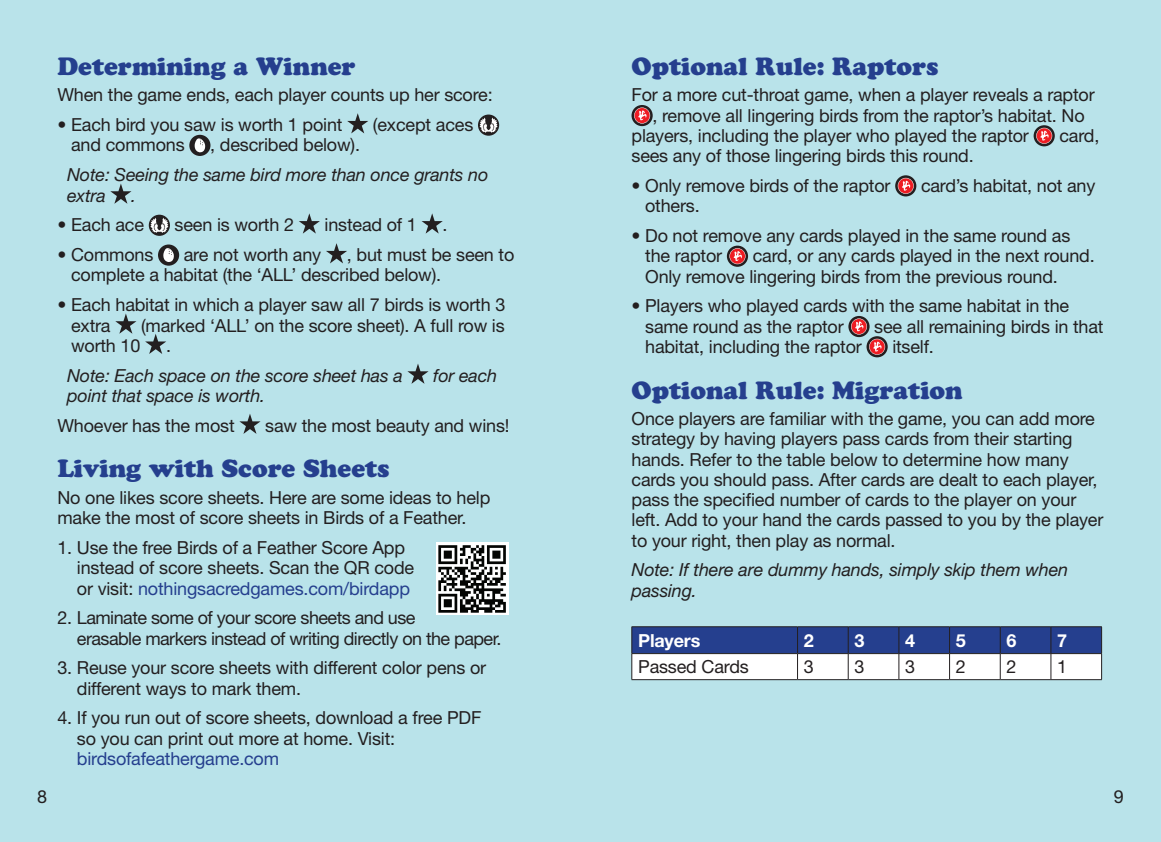
<style>
.page{position:relative;width:1161px;height:842px;background:#b9e3ea}
.page>*{position:absolute;margin:0;border:0;box-sizing:border-box;transform-origin:0 0}
.t1{font:24.75px "Cooper Black Std";color:#253f8e}
.Paragraph{font:18px/20.2px "Helvetica Neue";letter-spacing:-.01em;color:#231f20}
.List{font:18px/20.2px "Helvetica Neue";letter-spacing:-.01em;color:#231f20}
.List-2{font:italic 18px/20.2px "Helvetica Neue";letter-spacing:-.01em;color:#231f20}
.List-3{font:18px/20.2px "Helvetica Neue";letter-spacing:-.03em;color:#231f20}
.Paragraph-2{font:italic 18px/20.2px "Helvetica Neue";letter-spacing:-.01em;color:#231f20}
.Paragraph-3{font:700 18px "Helvetica Neue";letter-spacing:-.01em;color:#fff}
.s1{color:#253f8e}
</style>
<div class="page">
<svg style="left:347px;top:113px;width:21px;height:20px"></svg>
<svg style="left:478px;top:115px;width:21px;height:21px"></svg>
<svg style="left:480px;top:118px;width:17px;height:15px"></svg>
<div style="left:189px;top:135px;width:21px;height:21px;background:#231f20;border-radius:50%"></div>
<svg style="left:194px;top:138px;width:12px;height:14px"></svg>
<svg style="left:110px;top:184px;width:21px;height:20px"></svg>
<div style="left:149px;top:215px;width:21px;height:21px;background:#231f20;border-radius:50%"></div>
<svg style="left:150px;top:218px;width:18px;height:15px"></svg>
<svg style="left:299px;top:213px;width:21px;height:21px"></svg>
<svg style="left:422px;top:213px;width:21px;height:21px"></svg>
<div style="left:158px;top:244px;width:21px;height:22px;background:#231f20;border-radius:50%"></div>
<svg style="left:163px;top:248px;width:11px;height:14px"></svg>
<svg style="left:326px;top:243px;width:21px;height:20px"></svg>
<svg style="left:115px;top:313px;width:21px;height:21px"></svg>
<svg style="left:145px;top:334px;width:21px;height:20px"></svg>
<svg style="left:407px;top:364px;width:21px;height:20px"></svg>
<svg style="left:239px;top:414px;width:22px;height:20px"></svg>
<hr style="left:631px;top:626px;width:166px;height:1px;background:#231f20">
<hr style="left:797px;top:626px;width:51px;height:1px;background:#231f20">
<hr style="left:848px;top:626px;width:51px;height:1px;background:#231f20">
<hr style="left:899px;top:626px;width:50px;height:1px;background:#231f20">
<hr style="left:949px;top:626px;width:51px;height:1px;background:#231f20">
<hr style="left:1000px;top:626px;width:51px;height:1px;background:#231f20">
<hr style="left:1051px;top:626px;width:51px;height:1px;background:#231f20">
<svg style="left:631px;top:627px;width:471px;height:53px"></svg>
<hr style="left:631px;top:653px;width:166px;height:1px;background:#231f20">
<hr style="left:797px;top:653px;width:51px;height:1px;background:#231f20">
<hr style="left:848px;top:653px;width:51px;height:1px;background:#231f20">
<hr style="left:899px;top:653px;width:50px;height:1px;background:#231f20">
<hr style="left:949px;top:653px;width:51px;height:1px;background:#231f20">
<hr style="left:1000px;top:653px;width:51px;height:1px;background:#231f20">
<hr style="left:1051px;top:653px;width:51px;height:1px;background:#231f20">
<svg style="left:631px;top:105px;width:22px;height:21px"></svg>
<svg style="left:634px;top:107px;width:16px;height:17px"></svg>
<svg style="left:1033px;top:125px;width:22px;height:21px"></svg>
<svg style="left:1036px;top:128px;width:16px;height:16px"></svg>
<svg style="left:895px;top:175px;width:21px;height:21px"></svg>
<svg style="left:898px;top:178px;width:16px;height:16px"></svg>
<svg style="left:727px;top:246px;width:21px;height:21px"></svg>
<svg style="left:729px;top:248px;width:16px;height:16px"></svg>
<svg style="left:848px;top:316px;width:21px;height:21px"></svg>
<svg style="left:866px;top:336px;width:22px;height:21px"></svg>
<svg style="left:851px;top:318px;width:34px;height:37px"></svg>
<div style="left:436px;top:542px;width:72px;height:73px;background:#fff"></div>
<svg style="left:438px;top:545px;width:68px;height:68px"></svg>
<p class="t1" style="left:57px;top:51px;width:300px">Determining a Winner</p>
<p class="List" style="left:57px;top:85px;width:437px">When the game ends, each player counts up her score:</p>
<p class="List" style="left:57px;top:114px;width:287px">• Each bird you saw is worth 1 point</p>
<p class="List" style="left:373px;top:114px;width:102px">(except aces</p>
<p class="List" style="left:71px;top:135px;width:115px">and commons</p>
<p class="List" style="left:210px;top:135px;width:151px">, described below).</p>
<p class="List-2" style="left:67px;top:164px;width:423px">Note: Seeing the same bird more than once grants no extra</p>
<p class="List-2" style="left:131px;top:185px;width:7px">.</p>
<p class="List" style="left:57px;top:215px;width:88px">• Each ace</p>
<p class="List" style="left:175px;top:215px;width:121px">seen is worth 2</p>
<p class="List" style="left:325px;top:215px;width:94px">instead of 1</p>
<p class="List" style="left:443px;top:215px;width:7px">.</p>
<p class="List" style="left:57px;top:244px;width:97px">• Commons</p>
<p class="List" style="left:184px;top:244px;width:139px">are not worth any</p>
<p class="List" style="left:71px;top:244px;width:445px;text-indent:276px">, but must be seen to complete a habitat (the ‘ALL’ described below).</p>
<p class="List" style="left:71px;top:294px;width:436px;text-indent:-14px">• Each habitat in which a player saw all 7 birds is worth 3 extra</p>
<p class="List" style="left:141px;top:315px;width:365px">(marked ‘ALL’ on the score sheet). A full row is</p>
<p class="List" style="left:71px;top:335px;width:71px">worth 10</p>
<p class="List" style="left:166px;top:335px;width:7px">.</p>
<p class="List-2" style="left:67px;top:365px;width:337px">Note: Each space on the score sheet has a</p>
<p class="List-2" style="left:433px;top:365px;width:66px">for each</p>
<p class="List-2" style="left:67px;top:385px;width:200px">point that space is worth.</p>
<p class="List" style="left:57px;top:415px;width:179px">Whoever has the most</p>
<p class="List" style="left:265px;top:415px;width:246px">saw the most beauty and wins!</p>
<p class="t1" style="left:57px;top:454px;width:334px">Living with Score Sheets</p>
<p class="List" style="left:57px;top:487px;width:434px">No one likes score sheets. Here are some ideas to help make the most of score sheets in Birds of a Feather.</p>
<p class="List" style="left:77px;top:537px;width:339px;text-indent:-19px">1. Use the free Birds of a Feather Score App instead of score sheets. Scan the QR code or visit: <span class="s1">nothingsacredgames.com/birdapp</span></p>
<p class="List-3" style="left:77px;top:607px;width:426px;text-indent:-19px">2. Laminate some of your score sheets and use<br>erasable markers instead of writing directly on the paper.</p>
<p class="List" style="left:77px;top:658px;width:411px;text-indent:-19px">3. Reuse your score sheets with different color pens or different ways to mark them.</p>
<p class="List" style="left:77px;top:708px;width:406px;text-indent:-19px">4. If you run out of score sheets, download a free PDF so you can print out more at home. Visit: <span class="s1">birdsofafeathergame.com</span></p>
<p class="t1" style="left:631px;top:51px;width:309px">Optional Rule: Raptors</p>
<p class="Paragraph" style="left:631px;top:85px;width:465px">For a more cut-throat game, when a player reveals a raptor</p>
<p class="Paragraph" style="left:652px;top:105px;width:434px">, remove all lingering birds from the raptor’s habitat. No</p>
<p class="Paragraph" style="left:631px;top:125px;width:399px">players, including the player who played the raptor</p>
<p class="Paragraph" style="left:1059px;top:125px;width:41px">card,</p>
<p class="Paragraph" style="left:631px;top:145px;width:344px">sees any of those lingering birds this round.</p>
<p class="Paragraph" style="left:631px;top:175px;width:260px">• Only remove birds of the raptor</p>
<p class="Paragraph" style="left:921px;top:175px;width:176px">card’s habitat, not any</p>
<p class="Paragraph" style="left:645px;top:195px;width:56px">others.</p>
<p class="Paragraph" style="left:645px;top:225px;width:427px;text-indent:-14px">• Do not remove any cards played in the same round as the raptor</p>
<p class="Paragraph" style="left:645px;top:245px;width:451px;text-indent:108px">card, or any cards played in the next round.<br>Only remove lingering birds from the previous round.</p>
<p class="Paragraph" style="left:645px;top:296px;width:426px;text-indent:-14px">• Players who played cards with the same habitat in the same round as the raptor</p>
<p class="Paragraph" style="left:874px;top:316px;width:231px">see all remaining birds in that</p>
<p class="Paragraph" style="left:645px;top:336px;width:218px">habitat, including the raptor</p>
<p class="Paragraph" style="left:892px;top:336px;width:43px">itself.</p>
<p class="t1" style="left:631px;top:375px;width:333px">Optional Rule: Migration</p>
<p class="Paragraph" style="left:631px;top:408px;width:473px">Once players are familiar with the game, you can add more strategy by having players pass cards from their starting hands. Refer to the table below to determine how many cards you should pass. After cards are dealt to each player, pass the specified number of cards to the player on your left. Add to your hand the cards passed to you by the player to your right, then play as normal.</p>
<p class="Paragraph-2" style="left:631px;top:560px;width:438px">Note: If there are dummy hands, simply skip them when passing.</p>
<p class="Paragraph-3" style="left:638px;top:630px;width:64px">Players</p>
<p class="Paragraph-3" style="left:804px;top:630px;width:12px">2</p>
<p class="Paragraph-3" style="left:854px;top:630px;width:12px">3</p>
<p class="Paragraph-3" style="left:905px;top:630px;width:12px">4</p>
<p class="Paragraph-3" style="left:956px;top:630px;width:12px">5</p>
<p class="Paragraph-3" style="left:1006px;top:630px;width:12px">6</p>
<p class="Paragraph-3" style="left:1057px;top:630px;width:12px">7</p>
<p class="Paragraph" style="left:638px;top:656px;width:112px">Passed Cards</p>
<p class="Paragraph" style="left:804px;top:656px;width:12px">3</p>
<p class="Paragraph" style="left:854px;top:656px;width:12px">3</p>
<p class="Paragraph" style="left:905px;top:656px;width:12px">3</p>
<p class="Paragraph" style="left:956px;top:656px;width:12px">2</p>
<p class="Paragraph" style="left:1006px;top:656px;width:12px">2</p>
<p class="Paragraph" style="left:1057px;top:656px;width:12px">1</p>
<p class="Paragraph" style="left:37px;top:786px;width:12px">8</p>
<p class="Paragraph" style="left:1114px;top:786px;width:12px">9</p>
</div>
